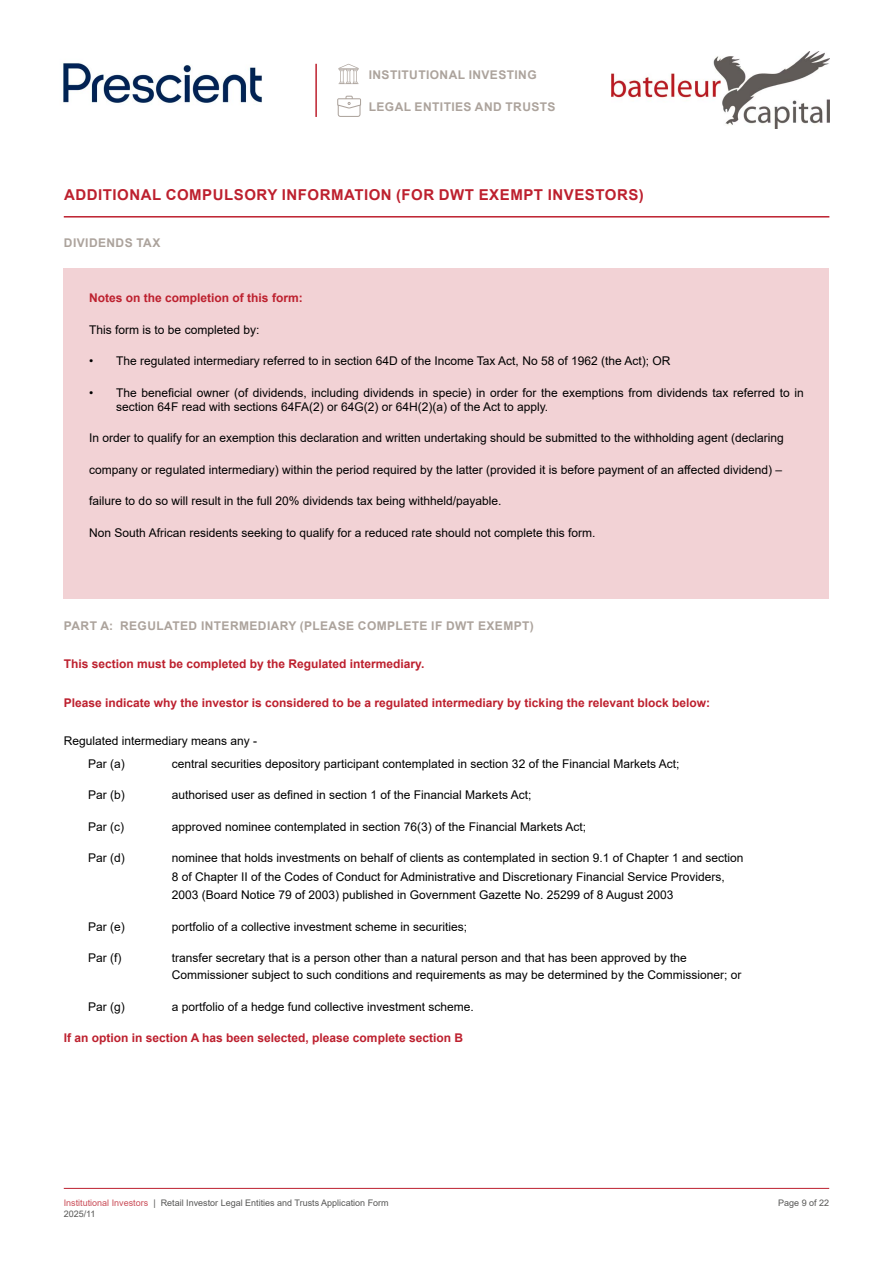
<style>
.page{position:relative;width:893px;height:1263px;background:#fff}
.page>*{position:absolute;margin:0;border:0;box-sizing:border-box;transform-origin:0 0}
.t1{font:700 15px "Arial";letter-spacing:.035em;color:#bd202e}
.t2{font:12px/18.5px "Arial";color:#000}
.t3{font:700 12px "Arial";color:#bd202e}
.t4{font:700 12px "Arial";letter-spacing:.035em;color:#aca39c}
.t5{font:9px "Arial";color:#575756}
.s1{color:#ca4d58}
</style>
<div class="page">
<hr style="left:64px;top:1188px;width:765px;height:1px;background:#bd202e">
<hr style="left:315px;top:64px;width:2px;height:53px;background:#bd202e">
<svg style="left:337px;top:96px;width:24px;height:21px"></svg>
<svg style="left:338px;top:64px;width:21px;height:20px"></svg>
<img style="left:63px;top:63px;width:199px;height:40px">
<img style="left:611px;top:51px;width:219px;height:77px">
<div style="left:64px;top:268px;width:765px;height:330px;background:#f2d2d5"></div>
<hr style="left:64px;top:216px;width:765px;height:2px;background:#bd202e">
<p class="t4" style="left:369px;top:67px;width:169px">INSTITUTIONAL INVESTING</p>
<p class="t4" style="left:369px;top:98px;width:188px">LEGAL ENTITIES AND TRUSTS</p>
<p class="t1" style="left:64px;top:184px;width:581px">ADDITIONAL COMPULSORY INFORMATION (FOR DWT EXEMPT INVESTORS)</p>
<p class="t4" style="left:64px;top:234px;width:98px">DIVIDENDS TAX</p>
<p class="t3" style="left:89px;top:290px;width:215px">Notes on the completion of this form:</p>
<p class="t2" style="left:89px;top:320px;width:172px">This form is to be completed by:</p>
<p class="t2" style="left:89px;top:352px;width:583px">• The regulated intermediary referred to in section 64D of the Income Tax Act, No 58 of 1962 (the Act); OR</p>
<p class="t2" style="left:116px;top:385px;width:689px;line-height:14.4px;text-indent:-27px">• The beneficial owner (of dividends, including dividends in specie) in order for the exemptions from dividends tax referred to in section 64F read with sections 64FA(2) or 64G(2) or 64H(2)(a) of the Act to apply.</p>
<p class="t2" style="left:89px;top:429px;width:696px">In order to qualify for an exemption this declaration and written undertaking should be submitted to the withholding agent (declaring</p>
<p class="t2" style="left:89px;top:460px;width:694px">company or regulated intermediary) within the period required by the latter (provided it is before payment of an affected dividend) –</p>
<p class="t2" style="left:89px;top:492px;width:414px">failure to do so will result in the full 20% dividends tax being withheld/payable.</p>
<p class="t2" style="left:89px;top:523px;width:508px">Non South African residents seeking to qualify for a reduced rate should not complete this form.</p>
<p class="t4" style="left:64px;top:617px;width:471px">PART A: REGULATED INTERMEDIARY (PLEASE COMPLETE IF DWT EXEMPT)</p>
<p class="t3" style="left:64px;top:655px;width:362px">This section must be completed by the Regulated intermediary.</p>
<p class="t3" style="left:64px;top:694px;width:648px">Please indicate why the investor is considered to be a regulated intermediary by ticking the relevant block below:</p>
<p class="t2" style="left:88px;top:729px;width:171px;line-height:23px;text-indent:-24px">Regulated intermediary means any -<br>Par (a)</p>
<p class="t2" style="left:172px;top:754px;width:509px">central securities depository participant contemplated in section 32 of the Financial Markets Act;</p>
<p class="t2" style="left:88px;top:786px;width:38px">Par (b)</p>
<p class="t2" style="left:172px;top:786px;width:361px">authorised user as defined in section 1 of the Financial Markets Act;</p>
<p class="t2" style="left:88px;top:817px;width:37px">Par (c)</p>
<p class="t2" style="left:172px;top:817px;width:416px">approved nominee contemplated in section 76(3) of the Financial Markets Act;</p>
<p class="t2" style="left:88px;top:849px;width:38px">Par (d)</p>
<p class="t2" style="left:172px;top:849px;width:573px">nominee that holds investments on behalf of clients as contemplated in section 9.1 of Chapter 1 and section<br>8 of Chapter II of the Codes of Conduct for Administrative and Discretionary Financial Service Providers,<br>2003 (Board Notice 79 of 2003) published in Government Gazette No. 25299 of 8 August 2003</p>
<p class="t2" style="left:88px;top:917px;width:38px">Par (e)</p>
<p class="t2" style="left:172px;top:917px;width:297px">portfolio of a collective investment scheme in securities;</p>
<p class="t2" style="left:88px;top:948px;width:35px">Par (f)</p>
<p class="t2" style="left:172px;top:949px;width:571px;line-height:17.1px">transfer secretary that is a person other than a natural person and that has been approved by the<br>Commissioner subject to such conditions and requirements as may be determined by the Commissioner; or</p>
<p class="t2" style="left:88px;top:997px;width:38px">Par (g)</p>
<p class="t2" style="left:172px;top:997px;width:304px">a portfolio of a hedge fund collective investment scheme.</p>
<p class="t3" style="left:64px;top:1029px;width:401px">If an option in section A has been selected, please complete section B</p>
<p class="t5" style="left:64px;top:1196px;width:326px"><span class="s1">Institutional Investors</span> | Retail Investor Legal Entities and Trusts Application Form</p>
<p class="t5" style="left:778px;top:1196px;width:53px">Page 9 of 22</p>
<p class="t5" style="left:64px;top:1207px;width:33px">2025/11</p>
</div>
